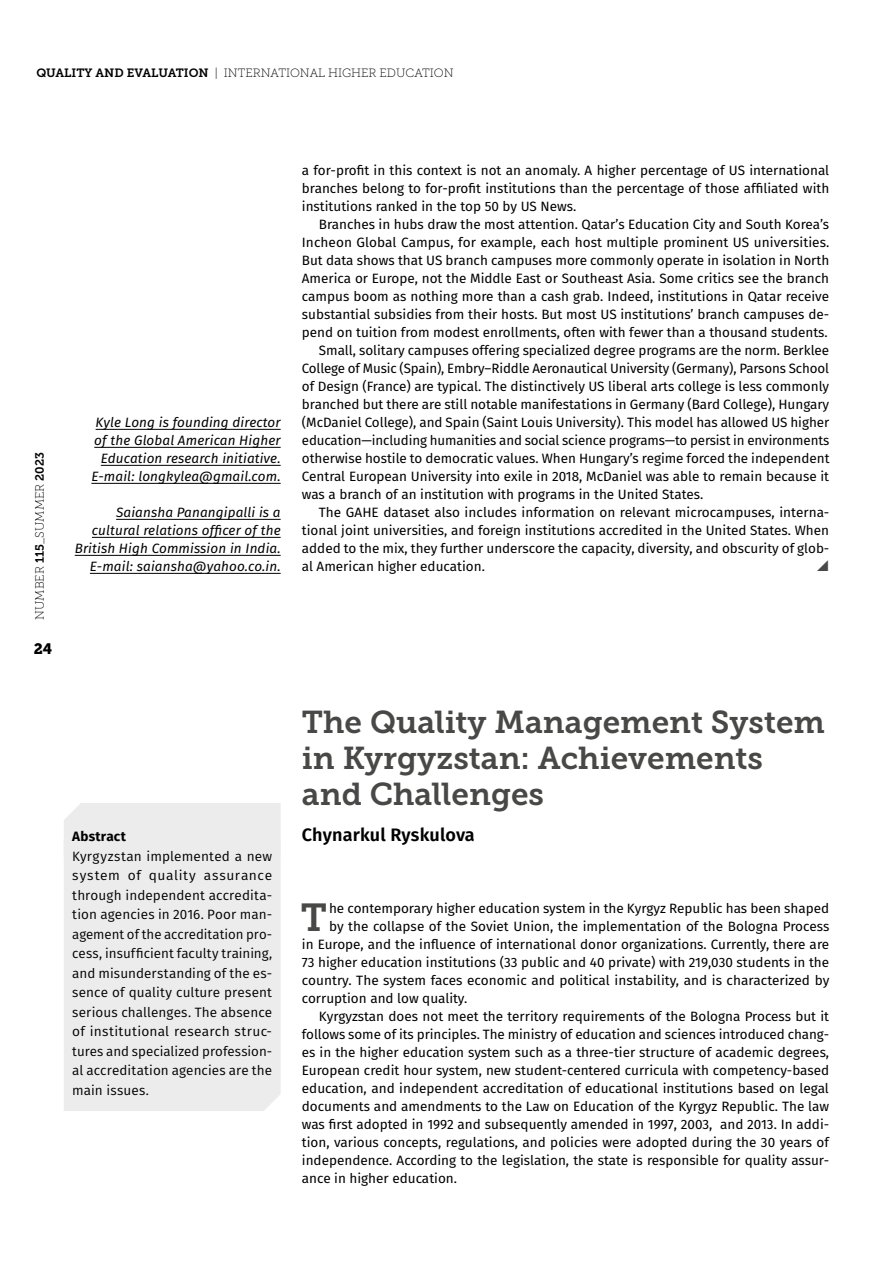
<style>
.page{position:relative;width:893px;height:1263px;background:#fff}
.page>*{position:absolute;margin:0;border:0;box-sizing:border-box;transform-origin:0 0}
.t1{font:38.85px "Museo Slab 700";color:#484847}
.t2{font:31.5px/36px "Museo Slab 700";color:#484847}
.t3{font:600 18px "Fira Sans";letter-spacing:.005em;color:#000}
.t4{font:15px "Museo Slab 900";color:#000}
.t5{font:13.5px/18px "Fira Sans";color:#000;text-align:justify}
.t6{font:13.5px/19.5px "Fira Sans";letter-spacing:.005em;color:#000;text-align:justify}
.t7{font:italic 13.5px/18px "Fira Sans";letter-spacing:.01em;color:#000;text-align:right}
.t8{font:700 13.5px "Fira Sans";letter-spacing:.015em;color:#000}
.t9{font:12px "Museo Slab 100";color:#000}
.s1{font-family:"Museo Slab 700"}
</style>
<div class="page">
<hr style="left:96px;top:429px;width:185px;height:1px;background:#000">
<hr style="left:94px;top:447px;width:187px;height:1px;background:#000">
<hr style="left:101px;top:465px;width:180px;height:1px;background:#000">
<hr style="left:91px;top:483px;width:190px;height:1px;background:#000">
<hr style="left:116px;top:519px;width:165px;height:1px;background:#000">
<hr style="left:92px;top:537px;width:189px;height:1px;background:#000">
<hr style="left:75px;top:555px;width:206px;height:1px;background:#000">
<hr style="left:90px;top:573px;width:191px;height:1px;background:#000">
<div style="left:64px;top:803px;width:217px;height:36px;background:#ececec"></div>
<div style="left:64px;top:839px;width:217px;height:272px;background:#ececec"></div>
<p class="t9" style="left:36px;top:66px;width:419px"><span class="s1">QUALITY AND EVALUATION</span> | INTERNATIONAL HIGHER EDUCATION</p>
<p class="t9" style="left:33px;top:620px;width:169px;rotate:-90deg">NUMBER <span class="s1">115</span>_Summer <span class="s1">2023</span></p>
<p class="t4" style="left:34px;top:640px;width:20px">24</p>
<p class="t7" style="left:91px;top:413px;width:191px">Kyle Long is founding director of the Global American Higher<br>Education research initiative.<br>E-mail: longkylea@gmail.com.</p>
<p class="t7" style="left:75px;top:503px;width:207px">Saiansha Panangipalli is a cultural relations officer of the<br>British High Commission in India.<br>E-mail: saiansha@yahoo.co.in.</p>
<p class="t5" style="left:302px;top:161px;width:529px">a for-profit in this context is not an anomaly. A higher percentage of US international branches belong to for-profit institutions than the percentage of those affiliated with institutions ranked in the top 50 by US News.</p>
<p class="t5" style="left:319px;top:215px;width:512px">Branches in hubs draw the most attention. Qatar’s Education City and South Korea’s</p>
<p class="t5" style="left:302px;top:233px;width:529px">Incheon Global Campus, for example, each host multiple prominent US universities.</p>
<p class="t5" style="left:302px;top:251px;width:529px">But data shows that US branch campuses more commonly operate in isolation in North</p>
<p class="t5" style="left:302px;top:269px;width:529px">America or Europe, not the Middle East or Southeast Asia. Some critics see the branch</p>
<p class="t5" style="left:302px;top:287px;width:529px">campus boom as nothing more than a cash grab. Indeed, institutions in Qatar receive</p>
<p class="t5" style="left:302px;top:305px;width:529px">substantial subsidies from their hosts. But most US institutions’ branch campuses de-</p>
<p class="t5" style="left:302px;top:323px;width:527px">pend on tuition from modest enrollments, often with fewer than a thousand students.</p>
<p class="t5" style="left:319px;top:341px;width:512px">Small, solitary campuses offering specialized degree programs are the norm. Berklee</p>
<p class="t5" style="left:302px;top:359px;width:529px">College of Music (Spain), Embry–Riddle Aeronautical University (Germany), Parsons School</p>
<p class="t5" style="left:302px;top:377px;width:529px">of Design (France) are typical. The distinctively US liberal arts college is less commonly</p>
<p class="t5" style="left:302px;top:395px;width:529px">branched but there are still notable manifestations in Germany (Bard College), Hungary</p>
<p class="t5" style="left:302px;top:413px;width:529px">(McDaniel College), and Spain (Saint Louis University). This model has allowed US higher</p>
<p class="t5" style="left:302px;top:431px;width:529px">education—including humanities and social science programs—to persist in environments</p>
<p class="t5" style="left:302px;top:449px;width:529px">otherwise hostile to democratic values. When Hungary’s regime forced the independent</p>
<p class="t5" style="left:302px;top:467px;width:529px">Central European University into exile in 2018, McDaniel was able to remain because it</p>
<p class="t5" style="left:302px;top:485px;width:403px">was a branch of an institution with programs in the United States.</p>
<p class="t5" style="left:319px;top:503px;width:512px">The GAHE dataset also includes information on relevant microcampuses, interna-</p>
<p class="t5" style="left:302px;top:521px;width:529px">tional joint universities, and foreign institutions accredited in the United States. When</p>
<p class="t5" style="left:302px;top:539px;width:529px">added to the mix, they further underscore the capacity, diversity, and obscurity of glob-</p>
<p class="t5" style="left:302px;top:557px;width:185px">al American higher education.</p>
<p class="t8" style="left:72px;top:825px;width:55px">Abstract</p>
<p class="t6" style="left:72px;top:846px;width:201px">Kyrgyzstan implemented a new system of quality assurance through independent accredita&shy;tion agencies in 2016. Poor man&shy;agement of the accreditation pro&shy;cess, insufficient faculty training, and misunderstanding of the es&shy;sence of quality culture present serious challenges. The absence of institutional research struc&shy;tures and specialized profession&shy;al accreditation agencies are the main issues.</p>
<h2 class="t2" style="left:302px;top:704px;width:525px">The Quality Management System in Kyrgyzstan: Achievements and Challenges</h2>
<h3 class="t3" style="left:302px;top:820px;width:174px">Chynarkul Ryskulova</h3>
<h1 class="t1" style="left:301px;top:896px;width:28px">T</h1>
<p class="t5" style="left:329px;top:899px;width:502px">he contemporary higher education system in the Kyrgyz Republic has been shaped</p>
<p class="t5" style="left:329px;top:917px;width:502px">by the collapse of the Soviet Union, the implementation of the Bologna Process</p>
<p class="t5" style="left:302px;top:935px;width:529px">in Europe, and the influence of international donor organizations. Currently, there are</p>
<p class="t5" style="left:302px;top:953px;width:529px">73 higher education institutions (33 public and 40 private) with 219,030 students in the</p>
<p class="t5" style="left:302px;top:971px;width:529px">country. The system faces economic and political instability, and is characterized by</p>
<p class="t5" style="left:302px;top:989px;width:167px">corruption and low quality.</p>
<p class="t5" style="left:319px;top:1007px;width:512px">Kyrgyzstan does not meet the territory requirements of the Bologna Process but it</p>
<p class="t5" style="left:302px;top:1025px;width:529px">follows some of its principles. The ministry of education and sciences introduced chang-</p>
<p class="t5" style="left:302px;top:1043px;width:529px">es in the higher education system such as a three-tier structure of academic degrees,</p>
<p class="t5" style="left:302px;top:1061px;width:529px">European credit hour system, new student-centered curricula with competency-based</p>
<p class="t5" style="left:302px;top:1079px;width:528px">education, and independent accreditation of educational institutions based on legal</p>
<p class="t5" style="left:302px;top:1097px;width:529px">documents and amendments to the Law on Education of the Kyrgyz Republic. The law</p>
<p class="t5" style="left:302px;top:1115px;width:529px">was first adopted in 1992 and subsequently amended in 1997, 2003, and 2013. In addi-</p>
<p class="t5" style="left:302px;top:1133px;width:529px">tion, various concepts, regulations, and policies were adopted during the 30 years of</p>
<p class="t5" style="left:302px;top:1151px;width:529px">independence. According to the legislation, the state is responsible for quality assur-</p>
<p class="t5" style="left:302px;top:1169px;width:157px">ance in higher education.</p>
</div>
